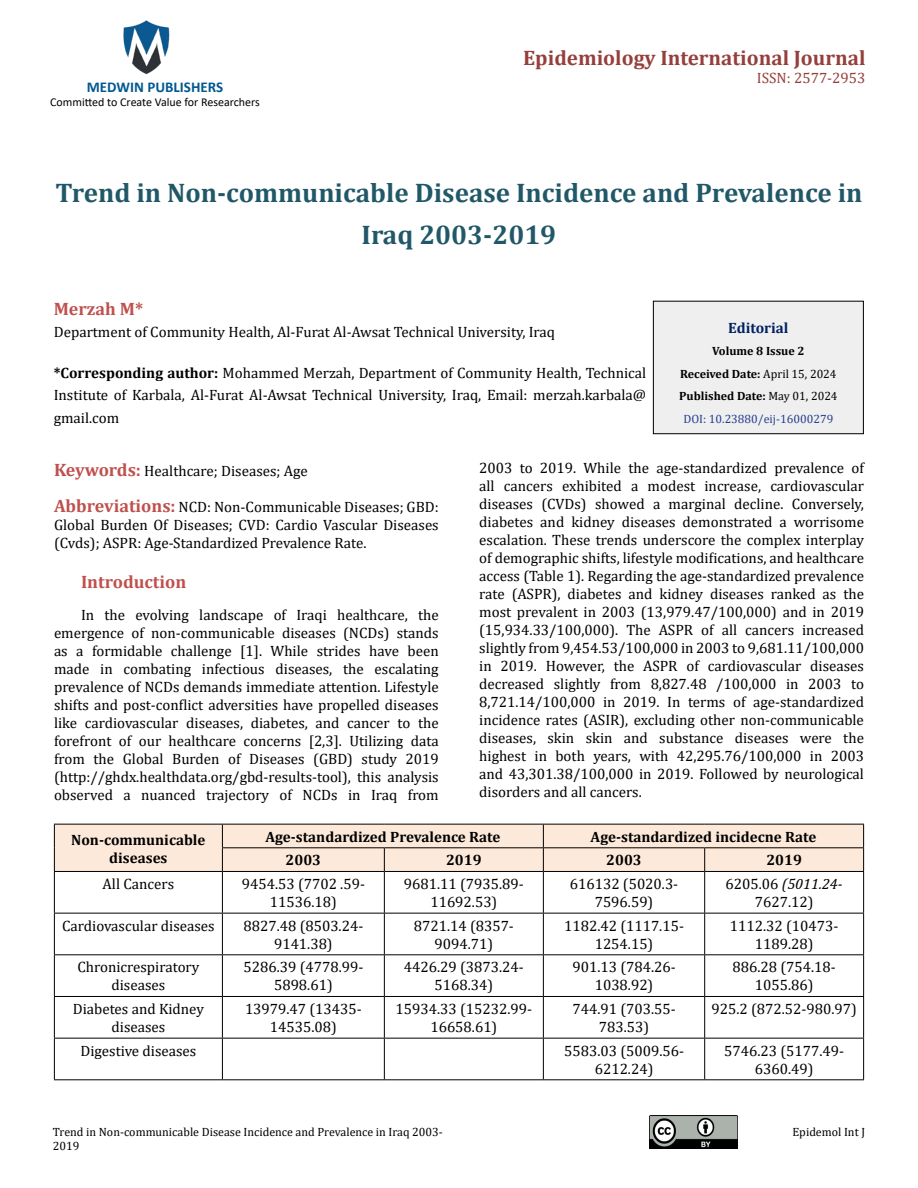
<style>
.page{position:relative;width:918px;height:1188px;background:#fff}
.page>*{position:absolute;margin:0;border:0;box-sizing:border-box;transform-origin:0 0}
.t1{font:700 27px/42px "Cambria";color:#215868;text-align:center}
.t2{font:700 21px "Cambria";color:#953f3c}
.t3{font:700 18px "Cambria";color:#c0504d}
.t4{font:15px/18px "Cambria";color:#000;text-align:center}
.t5{font:700 15px/18px "Cambria";color:#000;text-align:center}
.t6{font:700 15px "Calibri";color:#005991}
.t7{font:15px "Cambria";color:#953f3c}
.t8{font:700 15px "Cambria";color:#002060}
.t9{font:700 12px/22.5px "Cambria";color:#000;text-align:center}
.t10{font:12px/14.4px "Cambria";color:#000}
.t11{font:12px "Calibri";color:#000}
.s1{font-weight:700}
.s2{font-weight:400}
.s3{font-weight:400;color:#25408f}
.s4{font-weight:700;font-size:18px;color:#c0504d}
.s5{font-style:italic}
</style>
<div class="page">
<img style="left:123px;top:20px;width:47px;height:55px">
<img style="left:649px;top:1115px;width:89px;height:34px">
<div style="left:653px;top:301px;width:210px;height:133px;background:#efefef"></div>
<div style="left:653px;top:301px;width:211px;height:133px;border:1px solid #000"></div>
<div style="left:54px;top:824px;width:810px;height:47px;background:#fde9d9"></div>
<hr style="left:54px;top:871px;width:168px;height:1px;background:#000">
<hr style="left:54px;top:872px;width:1px;height:41px;background:#000">
<hr style="left:222px;top:871px;width:162px;height:1px;background:#000">
<hr style="left:222px;top:872px;width:1px;height:41px;background:#000">
<hr style="left:384px;top:871px;width:159px;height:1px;background:#000">
<hr style="left:384px;top:872px;width:1px;height:41px;background:#000">
<hr style="left:543px;top:871px;width:162px;height:1px;background:#000">
<hr style="left:543px;top:872px;width:1px;height:41px;background:#000">
<hr style="left:705px;top:871px;width:159px;height:1px;background:#000">
<hr style="left:704px;top:872px;width:1px;height:41px;background:#000">
<hr style="left:863px;top:872px;width:1px;height:41px;background:#000">
<hr style="left:54px;top:913px;width:168px;height:1px;background:#000">
<hr style="left:54px;top:914px;width:1px;height:40px;background:#000">
<hr style="left:222px;top:913px;width:162px;height:1px;background:#000">
<hr style="left:222px;top:914px;width:1px;height:40px;background:#000">
<hr style="left:384px;top:913px;width:159px;height:1px;background:#000">
<hr style="left:384px;top:914px;width:1px;height:40px;background:#000">
<hr style="left:543px;top:913px;width:162px;height:1px;background:#000">
<hr style="left:543px;top:914px;width:1px;height:40px;background:#000">
<hr style="left:705px;top:913px;width:159px;height:1px;background:#000">
<hr style="left:704px;top:914px;width:1px;height:40px;background:#000">
<hr style="left:863px;top:914px;width:1px;height:40px;background:#000">
<hr style="left:54px;top:954px;width:168px;height:1px;background:#000">
<hr style="left:54px;top:955px;width:1px;height:41px;background:#000">
<hr style="left:222px;top:954px;width:162px;height:1px;background:#000">
<hr style="left:222px;top:955px;width:1px;height:41px;background:#000">
<hr style="left:384px;top:954px;width:159px;height:1px;background:#000">
<hr style="left:384px;top:955px;width:1px;height:41px;background:#000">
<hr style="left:543px;top:954px;width:162px;height:1px;background:#000">
<hr style="left:543px;top:955px;width:1px;height:41px;background:#000">
<hr style="left:705px;top:954px;width:159px;height:1px;background:#000">
<hr style="left:704px;top:955px;width:1px;height:41px;background:#000">
<hr style="left:863px;top:955px;width:1px;height:41px;background:#000">
<hr style="left:54px;top:996px;width:168px;height:1px;background:#000">
<hr style="left:54px;top:997px;width:1px;height:41px;background:#000">
<hr style="left:222px;top:996px;width:162px;height:1px;background:#000">
<hr style="left:222px;top:997px;width:1px;height:41px;background:#000">
<hr style="left:384px;top:996px;width:159px;height:1px;background:#000">
<hr style="left:384px;top:997px;width:1px;height:41px;background:#000">
<hr style="left:543px;top:996px;width:162px;height:1px;background:#000">
<hr style="left:543px;top:997px;width:1px;height:41px;background:#000">
<hr style="left:705px;top:996px;width:159px;height:1px;background:#000">
<hr style="left:704px;top:997px;width:1px;height:41px;background:#000">
<hr style="left:863px;top:997px;width:1px;height:41px;background:#000">
<hr style="left:54px;top:1038px;width:168px;height:1px;background:#000">
<hr style="left:54px;top:1039px;width:1px;height:40px;background:#000">
<hr style="left:222px;top:1038px;width:162px;height:1px;background:#000">
<hr style="left:222px;top:1039px;width:1px;height:40px;background:#000">
<hr style="left:384px;top:1038px;width:159px;height:1px;background:#000">
<hr style="left:384px;top:1039px;width:1px;height:40px;background:#000">
<hr style="left:543px;top:1038px;width:162px;height:1px;background:#000">
<hr style="left:543px;top:1039px;width:1px;height:40px;background:#000">
<hr style="left:705px;top:1038px;width:159px;height:1px;background:#000">
<hr style="left:704px;top:1039px;width:1px;height:40px;background:#000">
<hr style="left:863px;top:1039px;width:1px;height:40px;background:#000">
<hr style="left:54px;top:1079px;width:168px;height:1px;background:#000">
<hr style="left:222px;top:1079px;width:162px;height:1px;background:#000">
<hr style="left:384px;top:1079px;width:159px;height:1px;background:#000">
<hr style="left:543px;top:1079px;width:162px;height:1px;background:#000">
<hr style="left:705px;top:1079px;width:159px;height:1px;background:#000">
<p class="t6" style="left:87px;top:76px;width:138px">MEDWIN PUBLISHERS</p>
<p class="t11" style="left:50px;top:94px;width:211px">Committed to Create Value for Researchers</p>
<h2 class="t2" style="left:523px;top:43px;width:344px">Epidemiology International Journal</h2>
<p class="t7" style="left:757px;top:69px;width:110px">ISSN: 2577-2953</p>
<h1 class="t1" style="left:55px;top:171px;width:809px">Trend in Non-communicable Disease Incidence and Prevalence in<br>Iraq 2003-2019</h1>
<p class="t3" style="left:54px;top:296px;width:91px">Merzah M*</p>
<p class="t4" style="left:54px;top:323px;width:503px">Department of Community Health, Al-Furat Al-Awsat Technical University, Iraq</p>
<p class="t4" style="left:54px;top:362px;width:594px;line-height:22.5px;text-align:justify"><span class="s1">*Corresponding author:</span> Mohammed Merzah, Department of Community Health, Technical Institute of Karbala, Al-Furat Al-Awsat Technical University, Iraq, Email: merzah.karbala@ gmail.com</p>
<p class="t8" style="left:728px;top:317px;width:62px">Editorial</p>
<p class="t9" style="left:679px;top:339px;width:160px">Volume 8 Issue 2<br>Received Date: <span class="s2">April 15, 2024<br></span>Published Date: <span class="s2">May 01, 2024<br></span><span class="s3">DOI: 10.23880/eij-16000279</span></p>
<p class="t4" style="left:54px;top:462px;width:255px"><span class="s4">Keywords:</span> Healthcare; Diseases; Age</p>
<p class="t4" style="left:54px;top:498px;width:386px;text-align:justify"><span class="s4">Abbreviations:</span> NCD: Non-Communicable Diseases; GBD:<br>Global Burden Of Diseases; CVD: Cardio Vascular Diseases (Cvds); ASPR: Age-Standardized Prevalence Rate.</p>
<p class="t3" style="left:81px;top:569px;width:107px">Introduction</p>
<p class="t4" style="left:54px;top:606px;width:386px;text-align:justify;text-indent:27px">In the evolving landscape of Iraqi healthcare, the emergence of non-communicable diseases (NCDs) stands as a formidable challenge [1]. While strides have been made in combating infectious diseases, the escalating prevalence of NCDs demands immediate attention. Lifestyle shifts and post-conflict adversities have propelled diseases like cardiovascular diseases, diabetes, and cancer to the forefront of our healthcare concerns [2,3]. Utilizing data from the Global Burden of Diseases (GBD) study 2019 (http://ghdx.healthdata.org/gbd-results-tool), this analysis observed a nuanced trajectory of NCDs in Iraq from</p>
<p class="t4" style="left:479px;top:459px;width:386px;text-align:justify">2003 to 2019. While the age-standardized prevalence of all cancers exhibited a modest increase, cardiovascular diseases (CVDs) showed a marginal decline. Conversely, diabetes and kidney diseases demonstrated a worrisome escalation. These trends underscore the complex interplay of demographic shifts, lifestyle modifications, and healthcare access (Table 1). Regarding the age-standardized prevalence rate (ASPR), diabetes and kidney diseases ranked as the most prevalent in 2003 (13,979.47/100,000) and in 2019 (15,934.33/100,000). The ASPR of all cancers increased slightly from 9,454.53/100,000 in 2003 to 9,681.11/100,000 in 2019. However, the ASPR of cardiovascular diseases decreased slightly from 8,827.48 /100,000 in 2003 to 8,721.14/100,000 in 2019. In terms of age-standardized incidence rates (ASIR), excluding other non-communicable diseases, skin skin and substance diseases were the highest in both years, with 42,295.76/100,000 in 2003 and 43,301.38/100,000 in 2019. Followed by neurological disorders and all cancers.</p>
<p class="t5" style="left:71px;top:830px;width:136px">Non-communicable diseases</p>
<p class="t5" style="left:265px;top:827px;width:237px">Age-standardized Prevalence Rate</p>
<p class="t5" style="left:591px;top:827px;width:227px">Age-standardized incidecne Rate</p>
<p class="t5" style="left:286px;top:851px;width:37px">2003</p>
<p class="t5" style="left:446px;top:851px;width:37px">2019</p>
<p class="t5" style="left:606px;top:851px;width:37px">2003</p>
<p class="t5" style="left:766px;top:851px;width:37px">2019</p>
<p class="t4" style="left:103px;top:875px;width:73px">All Cancers</p>
<p class="t4" style="left:242px;top:875px;width:125px">9454.53 (7702 .59-<br>11536.18)</p>
<p class="t4" style="left:404px;top:875px;width:121px">9681.11 (7935.89-<br>11692.53)</p>
<p class="t4" style="left:570px;top:875px;width:110px">616132 (5020.3-<br>7596.59)</p>
<p class="t4" style="left:726px;top:875px;width:119px">6205.06 <span class="s5">(5011.24-<br></span>7627.12)</p>
<p class="t4" style="left:62px;top:917px;width:154px">Cardiovascular diseases</p>
<p class="t4" style="left:243px;top:917px;width:121px">8827.48 (8503.24-<br>9141.38)</p>
<p class="t4" style="left:414px;top:917px;width:102px">8721.14 (8357-<br>9094.71)</p>
<p class="t4" style="left:564px;top:917px;width:121px">1182.42 (1117.15-<br>1254.15)</p>
<p class="t4" style="left:730px;top:917px;width:110px">1112.32 (10473-<br>1189.28)</p>
<p class="t4" style="left:77px;top:958px;width:124px">Chronicrespiratory diseases</p>
<p class="t4" style="left:243px;top:958px;width:121px">5286.39 (4778.99-<br>5898.61)</p>
<p class="t4" style="left:404px;top:958px;width:121px">4426.29 (3873.24-<br>5168.34)</p>
<p class="t4" style="left:572px;top:958px;width:105px">901.13 (784.26-<br>1038.92)</p>
<p class="t4" style="left:733px;top:958px;width:105px">886.28 (754.18-<br>1055.86)</p>
<p class="t4" style="left:73px;top:1000px;width:133px">Diabetes and Kidney diseases</p>
<p class="t4" style="left:245px;top:1000px;width:118px">13979.47 (13435-<br>14535.08)</p>
<p class="t4" style="left:396px;top:1000px;width:138px">15934.33 (15232.99-<br>16658.61)</p>
<p class="t4" style="left:572px;top:1000px;width:105px">744.91 (703.55-<br>783.53)</p>
<p class="t4" style="left:712px;top:1000px;width:147px">925.2 (872.52-980.97)</p>
<p class="t4" style="left:80px;top:1042px;width:117px">Digestive diseases</p>
<p class="t4" style="left:564px;top:1042px;width:121px">5583.03 (5009.56-<br>6212.24)</p>
<p class="t4" style="left:724px;top:1042px;width:121px">5746.23 (5177.49-<br>6360.49)</p>
<p class="t10" style="left:53px;top:1125px;width:391px">Trend in Non-communicable Disease Incidence and Prevalence in Iraq 2003-<br>2019</p>
<p class="t10" style="left:792px;top:1125px;width:74px">Epidemol Int J</p>
</div>
